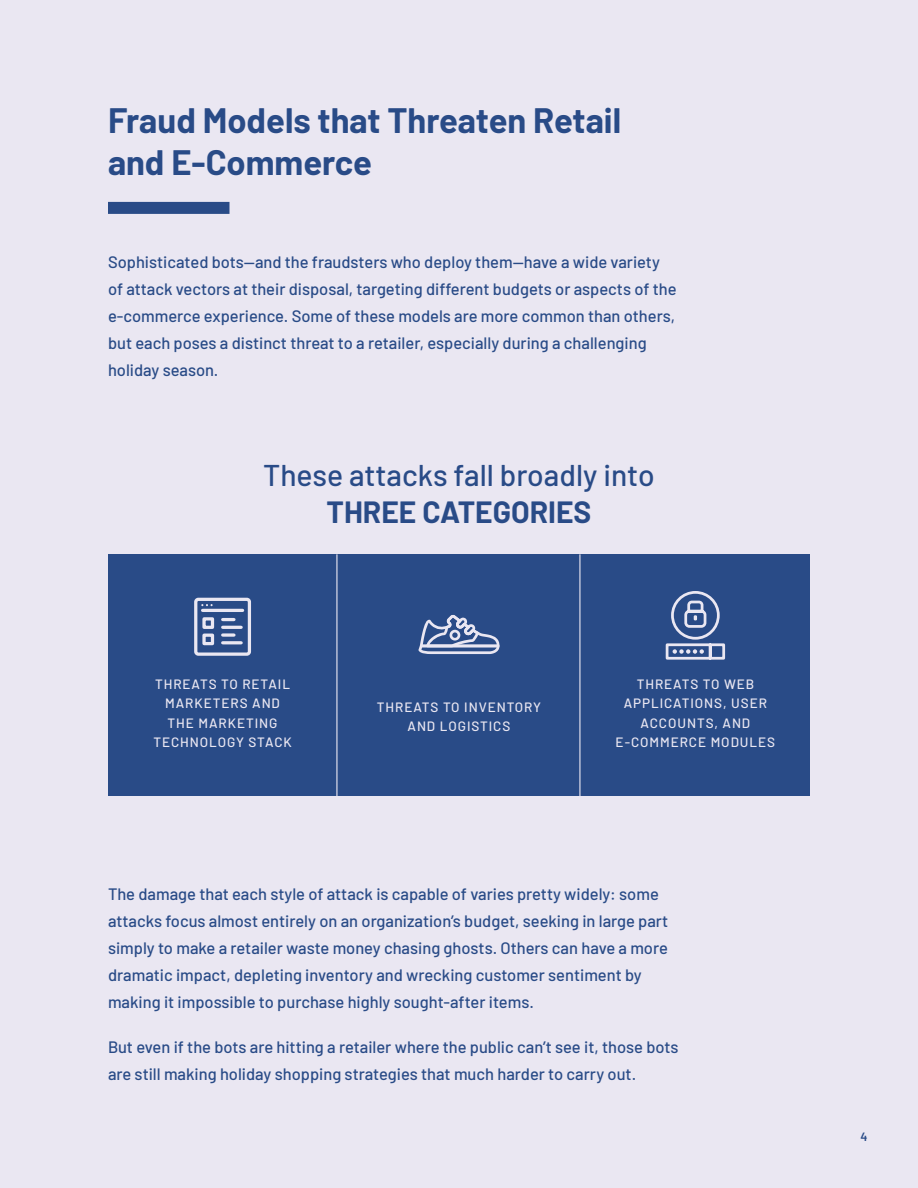
<style>
.page{position:relative;width:918px;height:1188px;background:#eae7f2}
.page>*{position:absolute;margin:0;border:0;box-sizing:border-box;transform-origin:0 0}
.Section_Title{font:700 34.5px/41.4px "Barlow";color:#294b87}
.Body{font:500 30px/37.5px "Barlow";color:#294b87;text-align:center}
.Body-2{font:500 16.5px/27px "Barlow";color:#294b87}
.Body-3{font:500 13.5px/19.5px "Barlow";letter-spacing:.07em;color:#eae7f2;text-align:center}
.t1{font:600 12px "Barlow";color:#294b87}
.s1{font-weight:700}
</style>
<div class="page">
<div style="left:108px;top:554px;width:702px;height:242px;background:#294b87"></div>
<svg style="left:194px;top:597px;width:57px;height:59px"></svg>
<svg style="left:684px;top:600px;width:23px;height:28px"></svg>
<div style="left:671px;top:591px;width:49px;height:49px;border:3px solid #eae7f2;border-radius:50%"></div>
<svg style="left:665px;top:643px;width:61px;height:17px"></svg>
<svg style="left:418px;top:615px;width:82px;height:39px"></svg>
<hr style="left:579px;top:554px;width:1px;height:243px;background:#eae7f2">
<hr style="left:336px;top:554px;width:2px;height:243px;background:#eae7f2">
<div style="left:108px;top:202px;width:122px;height:12px;background:#294b87"></div>
<p class="Section_Title" style="left:108px;top:97px;width:515px">Fraud Models that Threaten Retail and E-Commerce</p>
<p class="Body-2" style="left:108px;top:247px;width:570px">Sophisticated bots—and the fraudsters who deploy them—have a wide variety of attack vectors at their disposal, targeting different budgets or aspects of the e-commerce experience. Some of these models are more common than others, but each poses a distinct threat to a retailer, especially during a challenging holiday season.</p>
<p class="Body" style="left:263px;top:454px;width:393px">These attacks fall broadly into<br><span class="s1">THREE CATEGORIES</span></p>
<p class="Body-3" style="left:153px;top:673px;width:140px">THREATS TO RETAIL<br>MARKETERS AND<br>THE MARKETING<br>TECHNOLOGY STACK</p>
<p class="Body-3" style="left:616px;top:673px;width:161px">THREATS TO WEB<br>APPLICATIONS, USER<br>ACCOUNTS, AND<br>E-COMMERCE MODULES</p>
<p class="Body-3" style="left:377px;top:696px;width:166px">THREATS TO INVENTORY<br>AND LOGISTICS</p>
<p class="Body-2" style="left:108px;top:879px;width:562px">The damage that each style of attack is capable of varies pretty widely: some attacks focus almost entirely on an organization’s budget, seeking in large part simply to make a retailer waste money chasing ghosts. Others can have a more dramatic impact, depleting inventory and wrecking customer sentiment by making it impossible to purchase highly sought-after items.</p>
<p class="Body-2" style="left:108px;top:1032px;width:572px">But even if the bots are hitting a retailer where the public can’t see it, those bots are still making holiday shopping strategies that much harder to carry out.</p>
<p class="t1" style="left:860px;top:1127px;width:9px">4</p>
</div>
